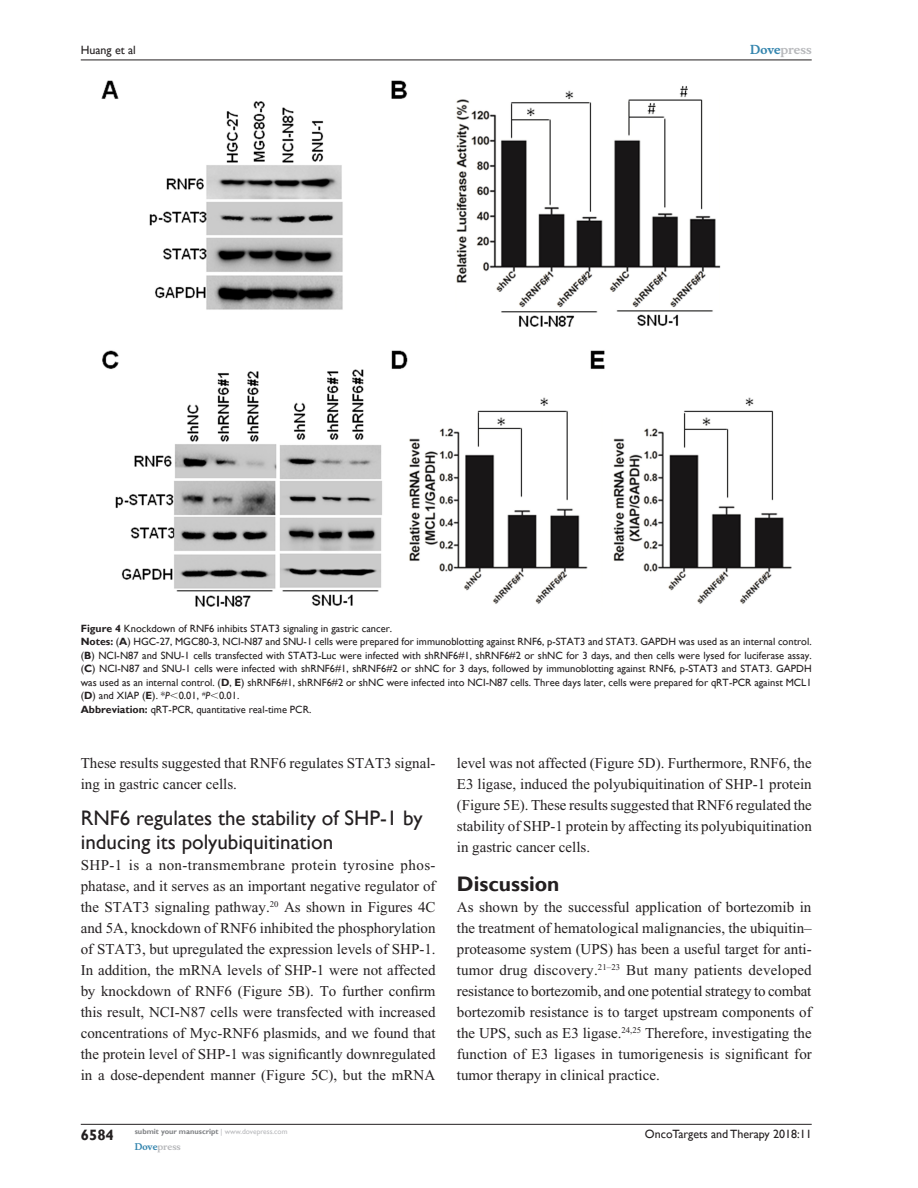
<style>
.page{position:relative;width:918px;height:1188px;background:#fff}
.page>*{position:absolute;margin:0;border:0;box-sizing:border-box;transform-origin:0 0}
.H2-3li{font:21px/24px "Gill Sans";color:#231f20}
.t1{font:700 21px "Gill Sans";color:#231f20}
.TxF{font:15px/21px "Times New Roman";color:#231f20;text-align:justify}
.t2{font:700 15px "Gill Sans";color:#231f20}
.t3{font:12px "Gill Sans";color:#231f20}
.t4{font:700 12px "Musee";color:#b8b9bc}
.FigSNRI{font:10.5px/13.5px "Gill Sans";color:#231f20}
.FigC{font:10.5px "Gill Sans";color:#231f20}
.FigSNRI-2{font:700 10.5px "Gill Sans";color:#231f20}
.t5{font:700 9px "Musee";color:#b8b9bc}
.t6{font:700 7.5px "Gill Sans";color:#808285}
.s1{color:#3485ae}
.s2{font-weight:700}
.s3{font-weight:400}
.s4{font-style:italic}
.s5{font-family:"Mathematical Pi One"}
.s6{font-weight:400;color:#b8b9bc}
</style>
<div class="page">
<hr style="left:81px;top:1124px;width:731px;height:1px;background:#231f20">
<hr style="left:81px;top:60px;width:731px;height:1px;background:#231f20">
<img style="left:101px;top:81px;width:690px;height:525px">
<p class="t3" style="left:81px;top:43px;width:57px">Huang et al</p>
<p class="t4" style="left:750px;top:43px;width:63px"><span class="s1">Dove</span>press</p>
<p class="FigC" style="left:81px;top:622px;width:313px"><span class="s2">Figure 4</span> Knockdown of RN F6 inhibits STAT3 signaling in gastric cancer.</p>
<p class="FigSNRI-2" style="left:81px;top:635px;width:61px">Notes: <span class="s3">(</span>A<span class="s3">) HGC</span></p>
<p class="FigSNRI" style="left:81px;top:635px;width:732px;text-indent:76px">-27, MGC80-3, NCI -N87 and SN U-1 cells were prepared for immunoblotting against RN F6, p-STAT3 and STAT3. GAPDH was used as an internal control. (<span class="s2">B</span>) NCI -N87 and SN U-1 cells transfected with STAT3-Luc were infected with shRN F6#1, shRN F6#2 or shNC for 3 days, and then cells were lysed for luciferase assay. (<span class="s2">C</span>) NCI -N87 and SN U-1 cells were infected with shRN F6#1, shRN F6#2 or shNC for 3 days, followed by immunoblotting against RN F6, p-STAT3 and STAT3. GAPDH was used as an internal control. (<span class="s2">D</span>, <span class="s2">E</span>) shRN F6#1, shRN F6#2 or shNC were infected into NCI -N87 cells. Three days later, cells were prepared for qRT-PCR against MCL 1 (<span class="s2">D</span>) and XIAP (<span class="s2">E</span>). *<span class="s4">P</span><span class="s5">,</span>0.01, <sup>#</sup><span class="s4">P</span><span class="s5">,</span>0.01.</p>
<p class="FigSNRI" style="left:81px;top:703px;width:232px"><span class="s2">Abbreviation:</span> qRT-PCR, quantitative real-time PCR.</p>
<p class="TxF" style="left:81px;top:752px;width:356px">These results suggested that RNF6 regulates STAT3 signal&shy;ing in gastric cancer cells.</p>
<p class="H2-3li" style="left:81px;top:806px;width:343px">RN F6 regulates the stability of SH P-1 by inducing its polyubiquitination</p>
<p class="TxF" style="left:81px;top:854px;width:356px">SHP-1 is a non-transmembrane protein tyrosine phos&shy;phatase, and it serves as an important negative regulator of the STAT3 signaling pathway.<sup>20</sup> As shown in Figures 4C and 5A, knockdown of RNF6 inhibited the phosphorylation of STAT3, but upregulated the expression levels of SHP-1.<br>In addition, the mRNA levels of SHP-1 were not affected by knockdown of RNF6 (Figure 5B). To further confirm this result, NCI-N87 cells were transfected with increased concentrations of Myc-RNF6 plasmids, and we found that the protein level of SHP-1 was significantly downregulated in a dose-dependent manner (Figure 5C), but the mRNA</p>
<p class="TxF" style="left:457px;top:752px;width:357px">level was not affected (Figure 5D). Furthermore, RNF6, the E3 ligase, induced the polyubiquitination of SHP-1 protein (Figure 5E). These results suggested that RNF6 regulated the stability of SHP-1 protein by affecting its polyubiquitination in gastric cancer cells.</p>
<h1 class="t1" style="left:457px;top:871px;width:104px">Discussion</h1>
<p class="TxF" style="left:457px;top:896px;width:357px">As shown by the successful application of bortezomib in the treatment of hematological malignancies, the ubiquitin– proteasome system (UPS) has been a useful target for anti&shy;tumor drug discovery.<sup>21–23</sup> But many patients developed resistance to bortezomib, and one potential strategy to combat bortezomib resistance is to target upstream components of the UPS, such as E3 ligase.<sup>24,25</sup> Therefore, investigating the function of E3 ligases in tumorigenesis is significant for tumor therapy in clinical practice.</p>
<p class="t2" style="left:81px;top:1126px;width:35px">6584</p>
<p class="t6" style="left:135px;top:1127px;width:154px">submit your manuscript <span class="s6">| www.dovepress.com</span></p>
<p class="t5" style="left:135px;top:1141px;width:48px"><span class="s1">Dove</span>press</p>
<p class="t3" style="left:645px;top:1127px;width:168px">OncoTargets and Therapy 2018:11</p>
</div>
